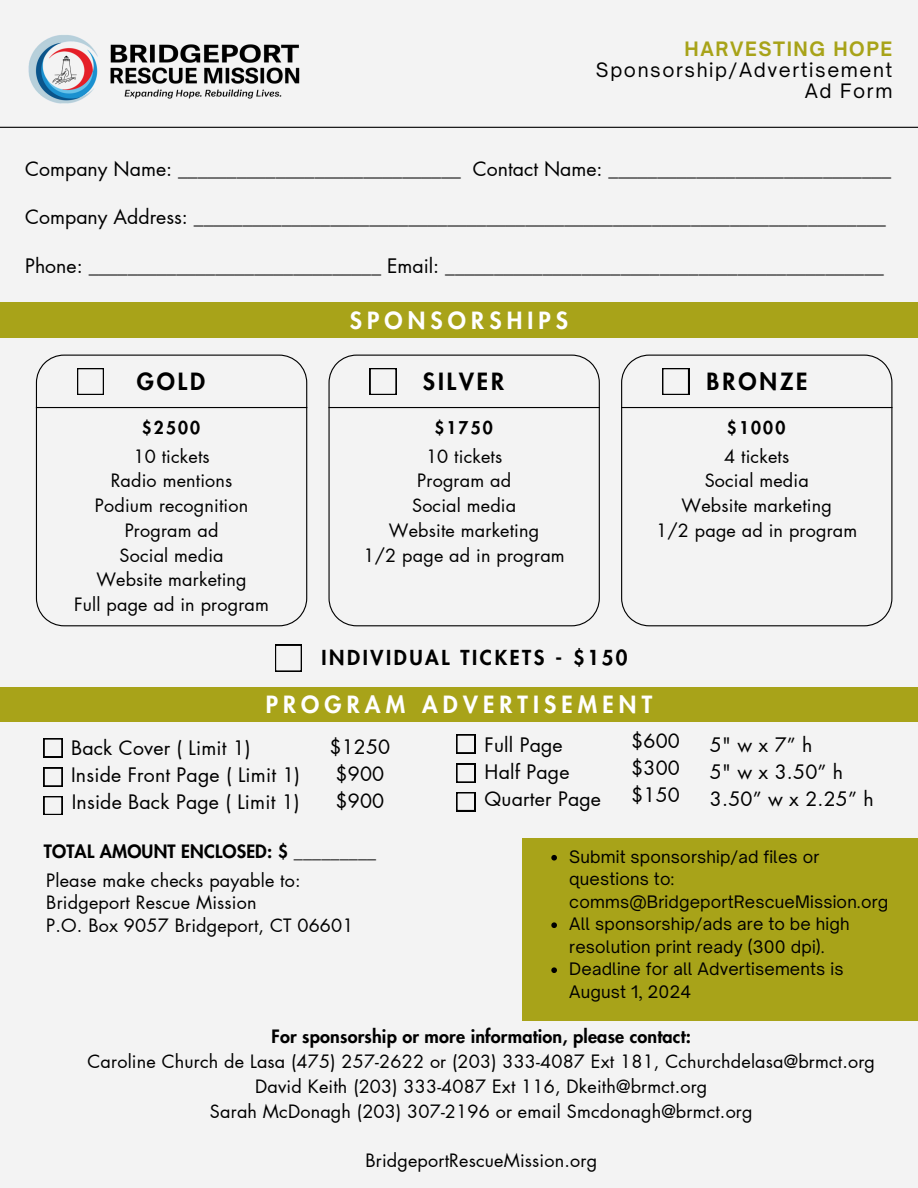
<style>
.page{position:relative;width:918px;height:1188px;background:#f3f3f3}
.page>*{position:absolute;margin:0;border:0;box-sizing:border-box;transform-origin:0 0}
.t1{font:800 23.25px "Futura LT Pro";letter-spacing:.22em;color:#fff}
.t2{font:800 23.25px "Futura LT Pro";letter-spacing:.13em;color:#000}
.t3{font:800 20.25px "Futura LT Pro";letter-spacing:.13em;color:#000}
.t4{font:19.5px/27px "Futura LT Pro";letter-spacing:.01em;color:#000}
.t5{font:19.05px/21.3px "Open Sauce One";letter-spacing:.085em;color:#000;text-align:right}
.t6{font:18px "Futura LT Pro";letter-spacing:.01em;color:#000}
.t7{font:800 18px "Futura LT Pro";letter-spacing:.01em;color:#000}
.t8{font:800 17.25px "Futura LT Pro";letter-spacing:.13em;color:#000}
.t9{font:16.5px/22.5px "Open Sauce One";letter-spacing:.01em;color:#000}
.s1{font-weight:700;color:#a8a319}
</style>
<div class="page">
<img style="left:28px;top:35px;width:272px;height:69px">
<div style="left:0;top:303px;width:918px;height:35px;background:#a8a319"></div>
<svg style="left:36px;top:355px;width:271px;height:271px"></svg>
<hr style="left:36px;top:407px;width:271px;height:1px;background:#000">
<div style="left:0;top:687px;width:918px;height:35px;background:#a8a319"></div>
<svg style="left:77px;top:368px;width:27px;height:27px"></svg>
<svg style="left:275px;top:645px;width:27px;height:27px"></svg>
<svg style="left:328px;top:355px;width:272px;height:271px"></svg>
<hr style="left:328px;top:407px;width:272px;height:1px;background:#000">
<svg style="left:370px;top:368px;width:26px;height:27px"></svg>
<svg style="left:621px;top:355px;width:271px;height:271px"></svg>
<hr style="left:621px;top:407px;width:271px;height:1px;background:#000">
<svg style="left:662px;top:368px;width:27px;height:27px"></svg>
<svg style="left:44px;top:739px;width:18px;height:18px"></svg>
<svg style="left:44px;top:768px;width:18px;height:18px"></svg>
<svg style="left:44px;top:796px;width:18px;height:19px"></svg>
<svg style="left:456px;top:735px;width:19px;height:18px"></svg>
<svg style="left:456px;top:764px;width:19px;height:18px"></svg>
<svg style="left:456px;top:792px;width:19px;height:19px"></svg>
<div style="left:522px;top:838px;width:396px;height:182px;background:#a8a319"></div>
<svg style="left:551px;top:855px;width:6px;height:6px"></svg>
<svg style="left:551px;top:922px;width:6px;height:6px"></svg>
<svg style="left:551px;top:967px;width:6px;height:6px"></svg>
<hr style="left:0;top:127px;width:918px;height:1px;background:#000">
<h3 class="t5" style="left:596px;top:38px;width:298px"><span class="s1">HARVESTING HOPE<br></span>Sponsorship/Advertisement<br>Ad Form</h3>
<h3 class="t4" style="left:25px;top:156px;width:868px">Company Name: _____________________________ Contact Name: _____________________________</h3>
<h3 class="t4" style="left:25px;top:205px;width:862px">Company Address: _______________________________________________________________________</h3>
<h3 class="t4" style="left:25px;top:253px;width:860px">Phone: ______________________________ Email: _____________________________________________</h3>
<h1 class="t2" style="left:137px;top:371px;width:70px">GOLD</h1>
<p class="t8" style="left:142px;top:420px;width:60px">$2500</p>
<p class="t6" style="left:133px;top:448px;width:78px">10 tickets</p>
<p class="t6" style="left:111px;top:473px;width:123px">Radio mentions</p>
<p class="t6" style="left:95px;top:497px;width:155px">Podium recognition</p>
<p class="t6" style="left:125px;top:522px;width:95px">Program ad</p>
<p class="t6" style="left:120px;top:547px;width:106px">Social media</p>
<p class="t6" style="left:96px;top:572px;width:152px">Website marketing</p>
<h1 class="t6" style="left:74px;top:596px;width:196px">Full page ad in program</h1>
<h1 class="t1" style="left:350px;top:310px;width:220px">SPONSORSHIPS</h1>
<p class="t2" style="left:423px;top:371px;width:83px">SILVER</p>
<p class="t8" style="left:434px;top:420px;width:60px">$1750</p>
<p class="t6" style="left:426px;top:448px;width:78px">10 tickets</p>
<p class="t6" style="left:417px;top:473px;width:95px">Program ad</p>
<p class="t6" style="left:412px;top:497px;width:106px">Social media</p>
<h1 class="t6" style="left:389px;top:522px;width:152px">Website marketing</h1>
<h4 class="t6" style="left:364px;top:547px;width:203px">1/2 page ad in program</h4>
<p class="t2" style="left:707px;top:371px;width:102px">BRONZE</p>
<p class="t8" style="left:727px;top:420px;width:60px">$1000</p>
<p class="t6" style="left:724px;top:448px;width:66px">4 tickets</p>
<p class="t6" style="left:705px;top:473px;width:106px">Social media</p>
<h2 class="t6" style="left:682px;top:497px;width:152px">Website marketing</h2>
<h1 class="t6" style="left:656px;top:522px;width:203px">1/2 page ad in program</h1>
<h4 class="t3" style="left:322px;top:648px;width:307px">INDIVIDUAL TICKETS - $150</h4>
<h4 class="t1" style="left:266px;top:694px;width:388px">PROGRAM ADVERTISEMENT</h4>
<p class="t4" style="left:330px;top:734px;width:62px;text-align:center">$1250 $900 $900</p>
<p class="t4" style="left:631px;top:729px;width:50px;text-align:justify">$600 $300 $150</p>
<h4 class="t4" style="left:71px;top:735px;width:231px">Back Cover ( Limit 1)<br>Inside Front Page ( Limit 1)<br>Inside Back Page ( Limit 1)</h4>
<p class="t4" style="left:485px;top:732px;width:118px">Full Page<br>Half Page<br>Quarter Page</p>
<p class="t4" style="left:710px;top:732px;width:165px">5"wx7”h<br>5" w x 3.50” h<br>3.50” w x 2.25” h</p>
<p class="t7" style="left:44px;top:843px;width:334px">TOTAL AMOUNT ENCLOSED: $ _________</p>
<p class="t9" style="left:569px;top:845px;width:321px">Submit sponsorship/ad files or questions to: comms@BridgeportRescueMission.org</p>
<p class="t9" style="left:569px;top:913px;width:282px">All sponsorship/ads are to be high resolution print ready (300 dpi).</p>
<p class="t9" style="left:569px;top:958px;width:276px">Deadline for all Advertisements is<br>August 1, 2024</p>
<p class="t6" style="left:46px;top:872px;width:256px">Please make checks payable to:</p>
<p class="t6" style="left:46px;top:894px;width:212px">Bridgeport Rescue Mission</p>
<p class="t6" style="left:46px;top:917px;width:309px">P.O. Box 9057 Bridgeport, CT 06601</p>
<h3 class="t7" style="left:272px;top:1028px;width:421px">For sponsorship or more information, please contact:</h3>
<h3 class="t6" style="left:88px;top:1053px;width:789px">Caroline Church de Lasa (475) 257-2622 or (203) 333-4087 Ext 181, Cchurchdelasa@brmct.org</h3>
<h3 class="t6" style="left:255px;top:1078px;width:454px">David Keith (203) 333-4087 Ext 116, Dkeith@brmct.org</h3>
<h3 class="t6" style="left:210px;top:1103px;width:544px">Sarah McDonagh (203) 307-2196 or email Smcdonagh@brmct.org</h3>
<h3 class="t6" style="left:365px;top:1152px;width:233px">BridgeportRescueMission.org</h3>
</div>
